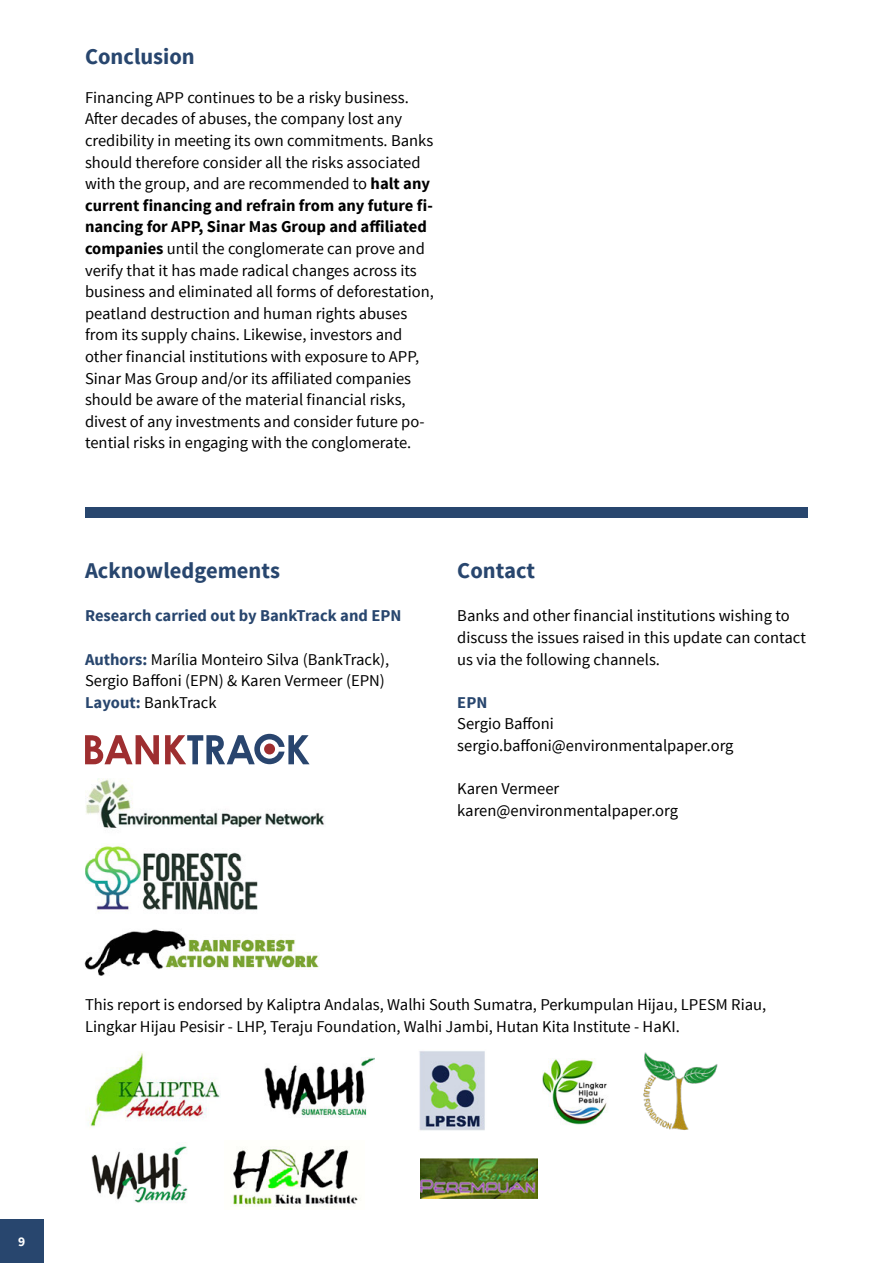
<style>
.page{position:relative;width:893px;height:1263px;background:#fff}
.page>*{position:absolute;margin:0;border:0;box-sizing:border-box;transform-origin:0 0}
.t1{font:700 22.5px "Source Sans Pro";color:#28466e}
.t2{font:16.5px/21.6px "Source Sans Pro";color:#000}
.t3{font:700 16.5px "Source Sans Pro";color:#28466e}
.t4{font:700 13.5px "Source Sans Pro";color:#fff}
.s1{font-weight:700}
.s2{font-weight:700;color:#28466e}
</style>
<div class="page">
<div style="left:0;top:1219px;width:44px;height:44px;background:#28466e"></div>
<div style="left:85px;top:507px;width:723px;height:11px;background:#28466e"></div>
<svg style="left:85px;top:734px;width:225px;height:30px"></svg>
<div style="left:264px;top:743px;width:11px;height:11px;background:#9e2e30;border-radius:50%"></div>
<img style="left:85px;top:778px;width:240px;height:50px">
<img style="left:85px;top:844px;width:173px;height:68px">
<img style="left:230px;top:1147px;width:129px;height:60px">
<img style="left:88px;top:1052px;width:132px;height:76px">
<img style="left:542px;top:1058px;width:65px;height:67px">
<img style="left:419px;top:1051px;width:66px;height:80px">
<img style="left:421px;top:1158px;width:117px;height:40px">
<img style="left:643px;top:1052px;width:75px;height:78px">
<img style="left:91px;top:1146px;width:97px;height:57px">
<img style="left:265px;top:1057px;width:109px;height:61px">
<img style="left:84px;top:929px;width:236px;height:47px">
<h1 class="t1" style="left:85px;top:42px;width:111px">Conclusion</h1>
<p class="t2" style="left:85px;top:87px;width:350px">Financing APP continues to be a risky business.<br>After decades of abuses, the company lost any credibility in meeting its own commitments. Banks should therefore consider all the risks associated with the group, and are recommended to <span class="s1">halt any current financing and refrain from any future fi&shy;nancing for APP, Sinar Mas Group and affiliated companies</span> until the conglomerate can prove and verify that it has made radical changes across its business and eliminated all forms of deforestation, peatland destruction and human rights abuses from its supply chains. Likewise, investors and other financial institutions with exposure to APP, Sinar Mas Group and/or its affiliated companies should be aware of the material financial risks, divest of any investments and consider future po&shy;tential risks in engaging with the conglomerate.</p>
<h1 class="t1" style="left:85px;top:556px;width:197px">Acknowledgements</h1>
<p class="t3" style="left:85px;top:605px;width:318px">Research carried out by BankTrack and EPN</p>
<p class="t2" style="left:85px;top:648px;width:306px"><span class="s2">Authors:</span> Marília Monteiro Silva (BankTrack),<br>Sergio Baffoni (EPN) &amp; Karen Vermeer (EPN)<br><span class="s2">Layout:</span> BankTrack</p>
<h1 class="t1" style="left:457px;top:556px;width:79px">Contact</h1>
<p class="t2" style="left:457px;top:605px;width:350px">Banks and other financial institutions wishing to discuss the issues raised in this update can contact us via the following channels.</p>
<p class="t3" style="left:457px;top:692px;width:32px">EPN</p>
<p class="t2" style="left:457px;top:713px;width:278px">Sergio Baffoni sergio.baffoni@environmentalpaper.org</p>
<p class="t2" style="left:457px;top:778px;width:222px">Karen Vermeer karen@environmentalpaper.org</p>
<p class="t2" style="left:85px;top:994px;width:683px">This report is endorsed by Kaliptra Andalas, Walhi South Sumatra, Perkumpulan Hijau, LPESM Riau,<br>Lingkar Hijau Pesisir - LHP, Teraju Foundation, Walhi Jambi, Hutan Kita Institute - HaKI.</p>
<p class="t4" style="left:18px;top:1233px;width:9px">9</p>
</div>
